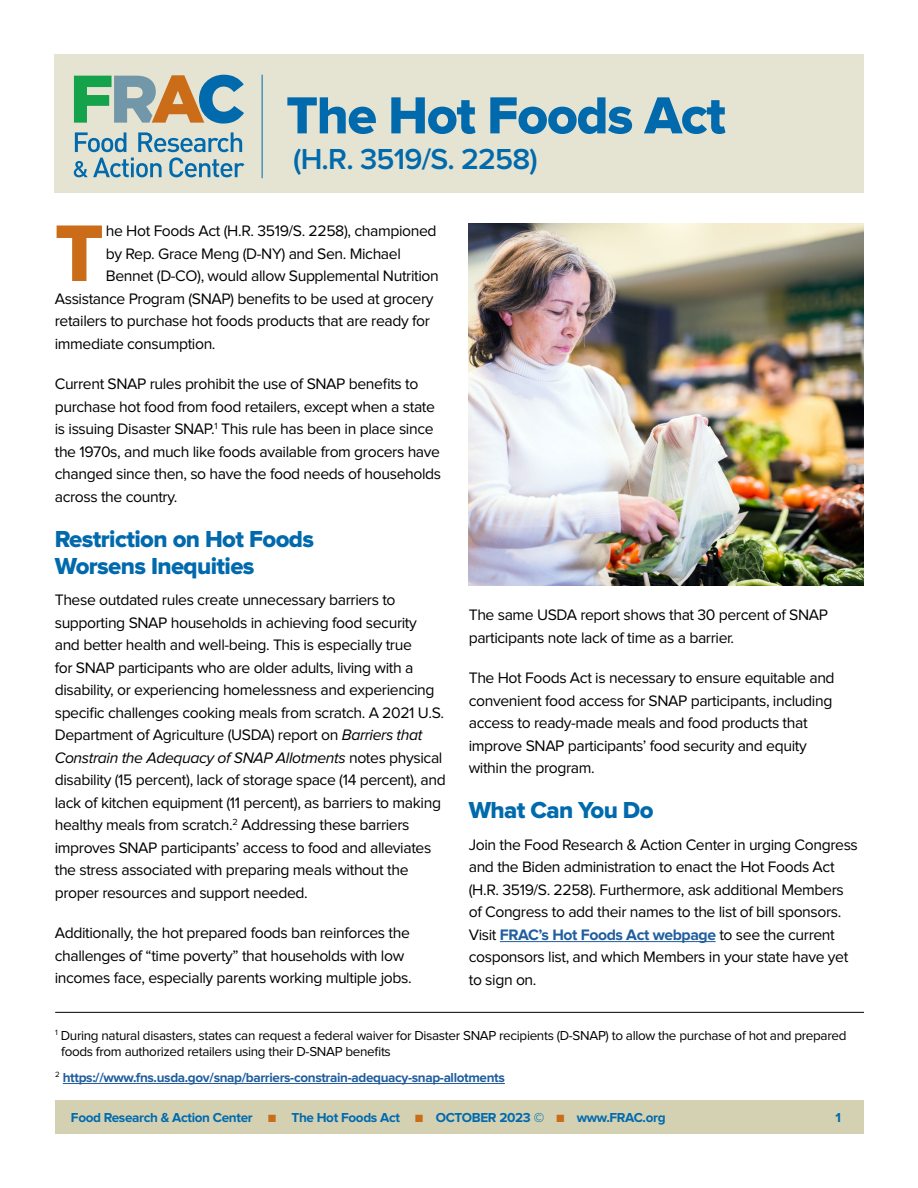
<style>
.page{position:relative;width:918px;height:1188px;background:#fff}
.page>*{position:absolute;margin:0;border:0;box-sizing:border-box;transform-origin:0 0}
.t1{font:83.25px "Proxima Nova Extrabld";color:#ca6c18}
.t2{font:54px "Proxima Nova Extrabld";letter-spacing:-.025em;color:#006aad}
.t3{font:600 30px "Proxima Nova";letter-spacing:-.025em;color:#006aad}
.t4{font:24px/27px "Proxima Nova Extrabld";letter-spacing:-.025em;color:#006aad}
.t5{font:15.75px/22.5px "Proxima Nova";letter-spacing:-.025em;color:#000}
.t6{font:13.5px/16.5px "Proxima Nova";letter-spacing:-.025em;color:#000}
.t7{font:700 13.5px "Proxima Nova";letter-spacing:-.025em;color:#215e9e}
.t8{font:700 13.5px "Proxima Nova";letter-spacing:-.025em;color:#006aad}
.s1{font-style:italic}
.s2{font-weight:700;color:#215e9e}
.s3{color:#ca6c18}
</style>
<div class="page">
<div style="left:54px;top:54px;width:810px;height:139px;background:#e5e3d1"></div>
<svg style="left:74px;top:75px;width:170px;height:49px"></svg>
<svg style="left:74px;top:132px;width:171px;height:45px"></svg>
<hr style="left:262px;top:75px;width:1px;height:103px;background:#006aad">
<hr style="left:500px;top:941px;width:216px;height:1px;background:#215e9e">
<div style="left:55px;top:1100px;width:809px;height:34px;background:#d4d1b3"></div>
<hr style="left:55px;top:1012px;width:809px;height:1px;background:#000">
<hr style="left:63px;top:1083px;width:442px;height:1px;background:#215e9e">
<img style="left:469px;top:224px;width:395px;height:361px">
<h2 class="t2" style="left:286px;top:91px;width:441px">The Hot Foods Act</h2>
<h3 class="t3" style="left:293px;top:146px;width:246px">(H.R. 3519/S. 2258)</h3>
<h1 class="t1" style="left:55px;top:215px;width:51px">T</h1>
<p class="t5" style="left:106px;top:220px;width:332px">he Hot Foods Act (H.R. 3519/S. 2258), championed</p>
<p class="t5" style="left:106px;top:243px;width:297px">by Rep. Grace Meng (D-NY) and Sen. Michael</p>
<p class="t5" style="left:106px;top:265px;width:335px">Bennet (D-CO), would allow Supplemental Nutrition</p>
<p class="t5" style="left:55px;top:288px;width:380px">Assistance Program (SNAP) benefits to be used at grocery</p>
<p class="t5" style="left:55px;top:310px;width:377px">retailers to purchase hot foods products that are ready for</p>
<p class="t5" style="left:55px;top:333px;width:162px">immediate consumption.</p>
<p class="t5" style="left:55px;top:373px;width:388px">Current SNAP rules prohibit the use of SNAP benefits to purchase hot food from food retailers, except when a state is issuing Disaster SNAP.<sup>1</sup> This rule has been in place since the 1970s, and much like foods available from grocers have changed since then, so have the food needs of households across the country.</p>
<h3 class="t4" style="left:55px;top:526px;width:261px">Restriction on Hot Foods<br>Worsens Inequities</h3>
<p class="t5" style="left:55px;top:589px;width:393px">These outdated rules create unnecessary barriers to supporting SNAP households in achieving food security and better health and well-being. This is especially true<br>for SNAP participants who are older adults, living with a disability, or experiencing homelessness and experiencing specific challenges cooking meals from scratch. A 2021 U.S.<br>Department of Agriculture (USDA) report on <span class="s1">Barriers that Constrain the Adequacy of SNAP Allotments</span> notes physical disability (15 percent), lack of storage space (14 percent), and lack of kitchen equipment (11 percent), as barriers to making healthy meals from scratch.<sup>2</sup> Addressing these barriers improves SNAP participants’ access to food and alleviates the stress associated with preparing meals without the proper resources and support needed.</p>
<p class="t5" style="left:55px;top:922px;width:359px">Additionally, the hot prepared foods ban reinforces the challenges of “time poverty” that households with low incomes face, especially parents working multiple jobs.</p>
<p class="t5" style="left:469px;top:604px;width:361px">The same USDA report shows that 30 percent of SNAP participants note lack of time as a barrier.</p>
<p class="t5" style="left:469px;top:667px;width:367px">The Hot Foods Act is necessary to ensure equitable and convenient food access for SNAP participants, including access to ready-made meals and food products that improve SNAP participants’ food security and equity within the program.</p>
<h3 class="t4" style="left:469px;top:798px;width:186px">What Can You Do</h3>
<p class="t5" style="left:469px;top:834px;width:391px">Join the Food Research &amp; Action Center in urging Congress and the Biden administration to enact the Hot Foods Act (H.R. 3519/S. 2258). Furthermore, ask additional Members of Congress to add their names to the list of bill sponsors.<br>Visit <span class="s2">FRAC’s Hot Foods Act webpage</span> to see the current cosponsors list, and which Members in your state have yet to sign on.</p>
<p class="t6" style="left:61px;top:1028px;width:787px;text-indent:-6px"><sup>1</sup> During natural disasters, states can request a federal waiver for Disaster SNAP recipients (D-SNAP) to allow the purchase of hot and prepared foods from authorized retailers using their D-SNAP benefits</p>
<p class="t7" style="left:55px;top:1071px;width:451px"><sup>2</sup> https://www.fns.usda.gov/snap/barriers-constrain-adequacy-snap-allotments</p>
<p class="t8" style="left:71px;top:1112px;width:596px">Food Research &amp; Action Center <span class="s3">■</span> The Hot Foods Act <span class="s3">■</span> OCTOBER 2023 © <span class="s3">■</span> www.FRAC.org</p>
<p class="t8" style="left:835px;top:1112px;width:7px">1</p>
</div>
